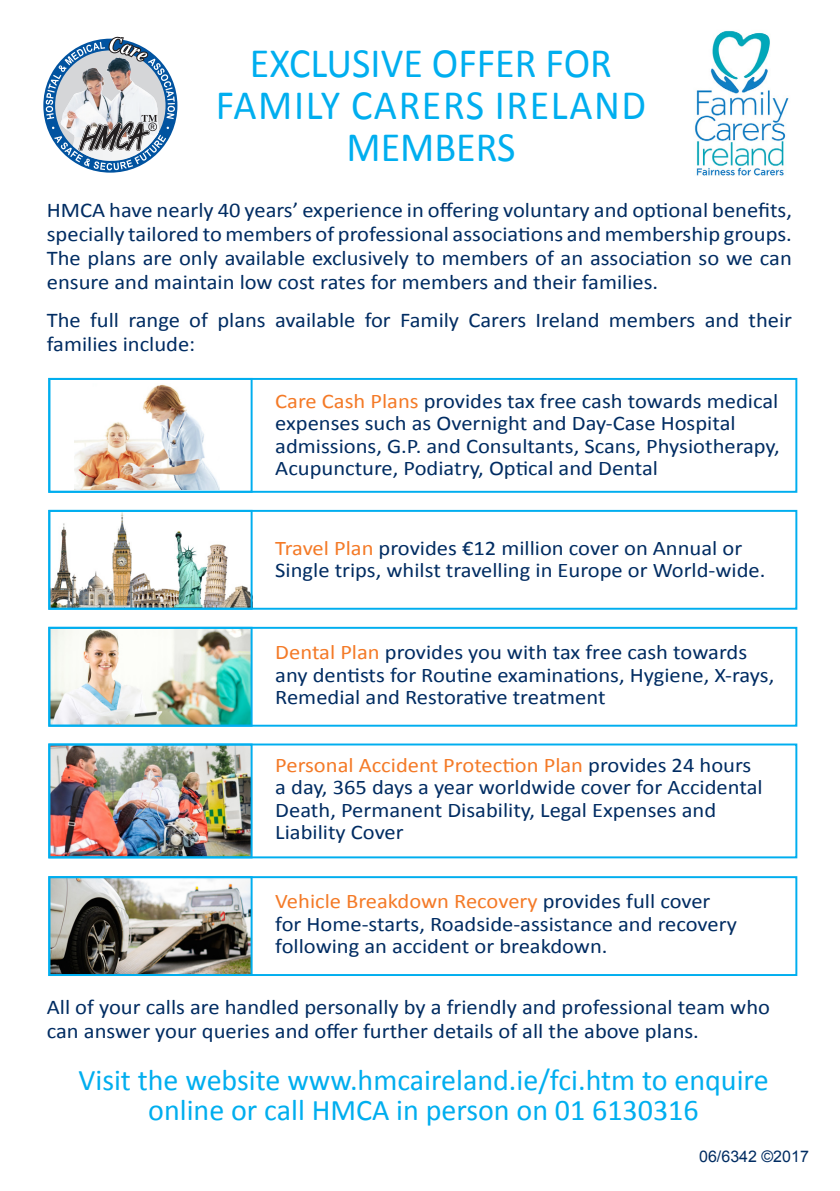
<style>
.page{position:relative;width:840px;height:1191px;background:#fff}
.page>*{position:absolute;margin:0;border:0;box-sizing:border-box;transform-origin:0 0}
.t1{font:42px/42px "Calibri";color:#00aeef;scale:.95 1}
.t2{font:30px/30px "Calibri";color:#00aeef;text-align:center}
.t3{font:21px/24px "Calibri";color:#002c62;scale:1.07 1}
.t4{font:20.8px/22.6px "Calibri";color:#002c62;scale:1.08 1}
.t5{font:16px "Arial";color:#002c62}
.s1{color:#f47a27}
</style>
<div class="page">
<img style="left:51px;top:746px;width:198px;height:109px">
<svg style="left:46px;top:36px;width:129px;height:134px"></svg>
<img style="left:51px;top:513px;width:198px;height:94px">
<img style="left:51px;top:879px;width:198px;height:94px">
<img style="left:74px;top:384px;width:145px;height:105px">
<img style="left:51px;top:630px;width:198px;height:93px">
<div style="left:48px;top:378px;width:748px;height:115px;border:2px solid #00aeef"></div>
<div style="left:48px;top:510px;width:748px;height:100px;border:2px solid #00aeef"></div>
<div style="left:48px;top:627px;width:748px;height:99px;border:2px solid #00aeef"></div>
<div style="left:48px;top:876px;width:748px;height:100px;border:2px solid #00aeef"></div>
<div style="left:48px;top:743px;width:748px;height:115px;border:2px solid #00aeef"></div>
<img style="left:694px;top:30px;width:95px;height:146px">
<h1 class="t1" style="left:216px;top:42px;width:418px;text-indent:34px">EXCLUSIVE OFFER FOR<br>Famil</h1>
<h1 class="t1" style="left:321px;top:84px;width:80px">y Carers</h1>
<h1 class="t1" style="left:494px;top:84px;width:35px">Irela</h1>
<h1 class="t1" style="left:593px;top:84px;width:51px">nd</h1>
<h1 class="t1" style="left:346px;top:126px;width:179px">MEMBERS</h1>
<p class="t3" style="left:47px;top:198px;width:697px;text-align:justify">HMCA have nearly 40 years’ experience in offering voluntary and optional benefits, specially tailored to members of professional associations and membership groups.<br>The plans are only available exclusively to members of an association so we can ensure and maintain low cost rates for members and their families.</p>
<p class="t3" style="left:47px;top:308px;width:697px">The full range of plans available for Family Carers Ireland members and their families include:</p>
<p class="t4" style="left:275px;top:389px;width:468px"><span class="s1">Care Cash Plans</span> provides tax free cash towards medical expenses such as Overnight and Day-Case Hospital admissions, G.P. and Consultants, Scans, Physiotherapy, Acupuncture, Podiatry, Optical and Dental</p>
<p class="t4" style="left:275px;top:536px;width:455px"><span class="s1">Travel Plan</span> provides €12 million cover on Annual or<br>Single trips, whilst travelling in Europe or World-wide.</p>
<p class="t4" style="left:275px;top:641px;width:463px"><span class="s1">Dental Plan</span> provides you with tax free cash towards any dentists for Routine examinations, Hygiene, X-rays,<br>Remedial and Restorative treatment</p>
<p class="t4" style="left:275px;top:753px;width:452px"><span class="s1">Personal Accident Protection Plan</span> provides 24 hours a day, 365 days a year worldwide cover for Accidental Death, Permanent Disability, Legal Expenses and Liability Cover</p>
<p class="t4" style="left:275px;top:890px;width:428px"><span class="s1">Vehicle Breakdown Recovery</span> provides full cover for Home-starts, Roadside-assistance and recovery following an accident or breakdown.</p>
<p class="t3" style="left:47px;top:995px;width:677px">All of your calls are handled personally by a friendly and professional team who can answer your queries and offer further details of all the above plans.</p>
<h2 class="t2" style="left:78px;top:1065px;width:691px">Visit the website www.hmcaireland.ie/fci.htm to enquire online or call HMCA in person on 01 6130316</h2>
<p class="t5" style="left:698px;top:1145px;width:111px">06/6342 ©2017</p>
</div>
